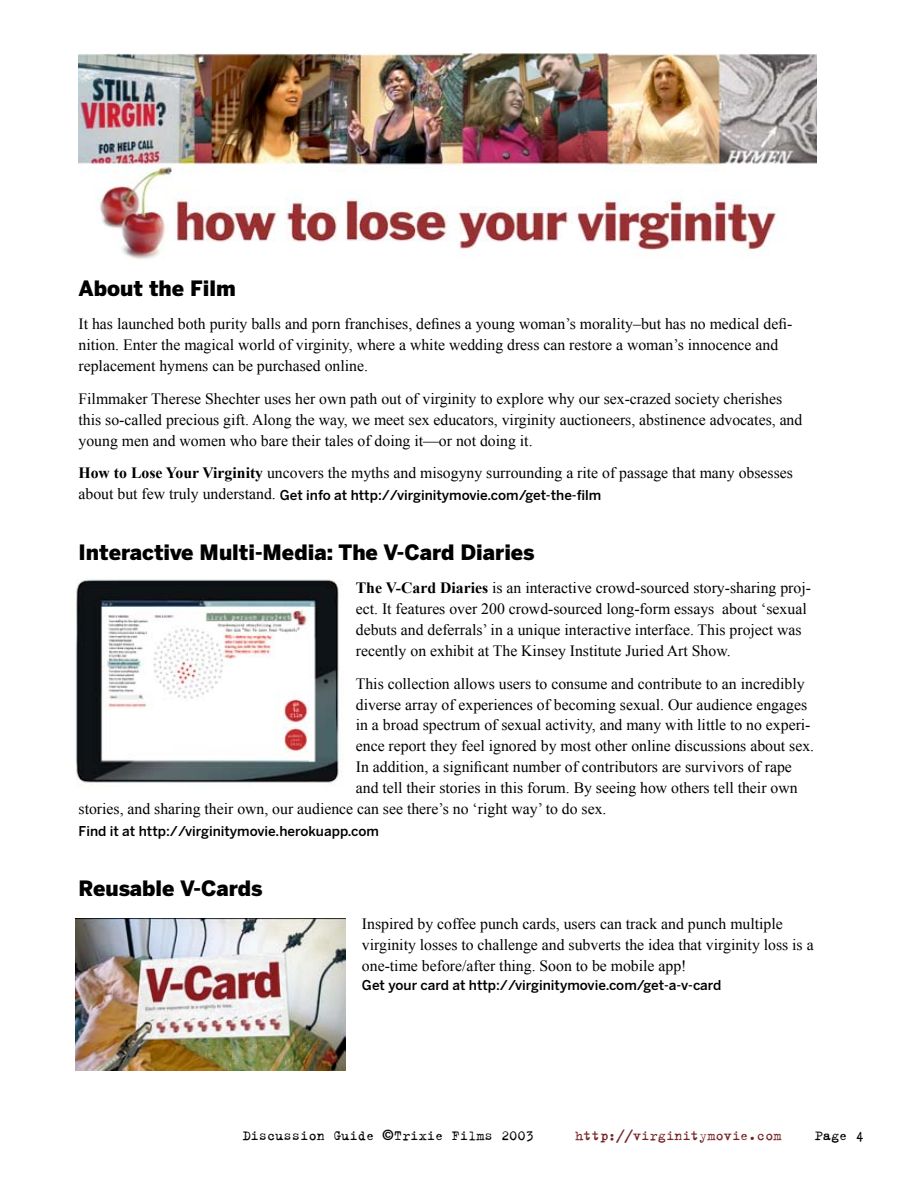
<style>
.page{position:relative;width:918px;height:1188px;background:#fff}
.page>*{position:absolute;margin:0;border:0;box-sizing:border-box;transform-origin:0 0}
.t1{font:900 21px "Benton Sans";color:#000}
.t2{font:15.75px/21px "Times New Roman";color:#000}
.t3{font:15px "Trixie";color:#000}
.t4{font:15px "Trixie";color:#752122}
.t5{font:500 13.5px "Benton Sans";color:#000}
.s1{font-weight:700}
.s2{font-family:"Times New Roman";font-weight:400;font-size:15.75px}
.s3{font-family:"Franklin Gothic";font-weight:600}
</style>
<div class="page">
<img style="left:79px;top:53px;width:737px;height:206px">
<img style="left:76px;top:919px;width:269px;height:151px">
<img style="left:75px;top:579px;width:264px;height:204px">
<h1 class="t1" style="left:79px;top:276px;width:159px">About the Film</h1>
<p class="t2" style="left:79px;top:313px;width:715px">It has launched both purity balls and porn franchises, defines a young woman’s morality–but has no medical defi&shy;nition. Enter the magical world of virginity, where a white wedding dress can restore a woman’s innocence and replacement hymens can be purchased online.</p>
<p class="t2" style="left:79px;top:387px;width:725px">Filmmaker Therese Shechter uses her own path out of virginity to explore why our sex-crazed society cherishes this so-called precious gift. Along the way, we meet sex educators, virginity auctioneers, abstinence advocates, and young men and women who bare their tales of doing it—or not doing it.</p>
<p class="t2" style="left:79px;top:462px;width:716px"><span class="s1">How to Lose Your Virginity</span> uncovers the myths and misogyny surrounding a rite of passage that many obsesses</p>
<p class="t5" style="left:79px;top:487px;width:524px"><span class="s2">about but few truly understand.</span> Get info at http://virginitymovie.com/get-the-film</p>
<h1 class="t1" style="left:79px;top:540px;width:458px">Interactive Multi-Media: The V-Card Diaries</h1>
<p class="t2" style="left:356px;top:577px;width:457px"><span class="s1">The V-Card Diaries</span> is an interactive crowd-sourced story-sharing proj&shy;ect. It features over 200 crowd-sourced long-form essays about ‘sexual debuts and deferrals’ in a unique interactive interface. This project was recently on exhibit at The Kinsey Institute Juried Art Show.</p>
<p class="t2" style="left:356px;top:672px;width:450px">This collection allows users to consume and contribute to an incredibly</p>
<p class="t2" style="left:356px;top:693px;width:453px">diverse array of experiences of becoming sexual. Our audience engages</p>
<p class="t2" style="left:356px;top:714px;width:456px">in a broad spectrum of sexual activity, and many with little to no experi-</p>
<p class="t2" style="left:356px;top:735px;width:460px">ence report they feel ignored by most other online discussions about sex.</p>
<p class="t2" style="left:356px;top:756px;width:438px">In addition, a significant number of contributors are survivors of rape</p>
<p class="t2" style="left:356px;top:777px;width:443px">and tell their stories in this forum. By seeing how others tell their own</p>
<p class="t2" style="left:79px;top:798px;width:530px">stories, and sharing their own, our audience can see there’s no ‘right way’ to do sex.</p>
<p class="t5" style="left:79px;top:823px;width:302px">Find it at http://virginitymovie.herokuapp.com</p>
<h1 class="t1" style="left:79px;top:876px;width:185px">Reusable V-Cards</h1>
<p class="t2" style="left:362px;top:913px;width:453px">Inspired by coffee punch cards, users can track and punch multiple virginity losses to challenge and subverts the idea that virginity loss is a one-time before/after thing. Soon to be mobile app!</p>
<p class="t5" style="left:362px;top:977px;width:361px">Get your card at http://virginitymovie.com/get-a-v-card</p>
<p class="t3" style="left:242px;top:1125px;width:293px">Discussion Guide <span class="s3">©</span>Trixie Films 2003</p>
<p class="t4" style="left:575px;top:1125px;width:208px">http://virginitymovie.com</p>
<p class="t3" style="left:815px;top:1125px;width:51px">Page 4</p>
</div>
